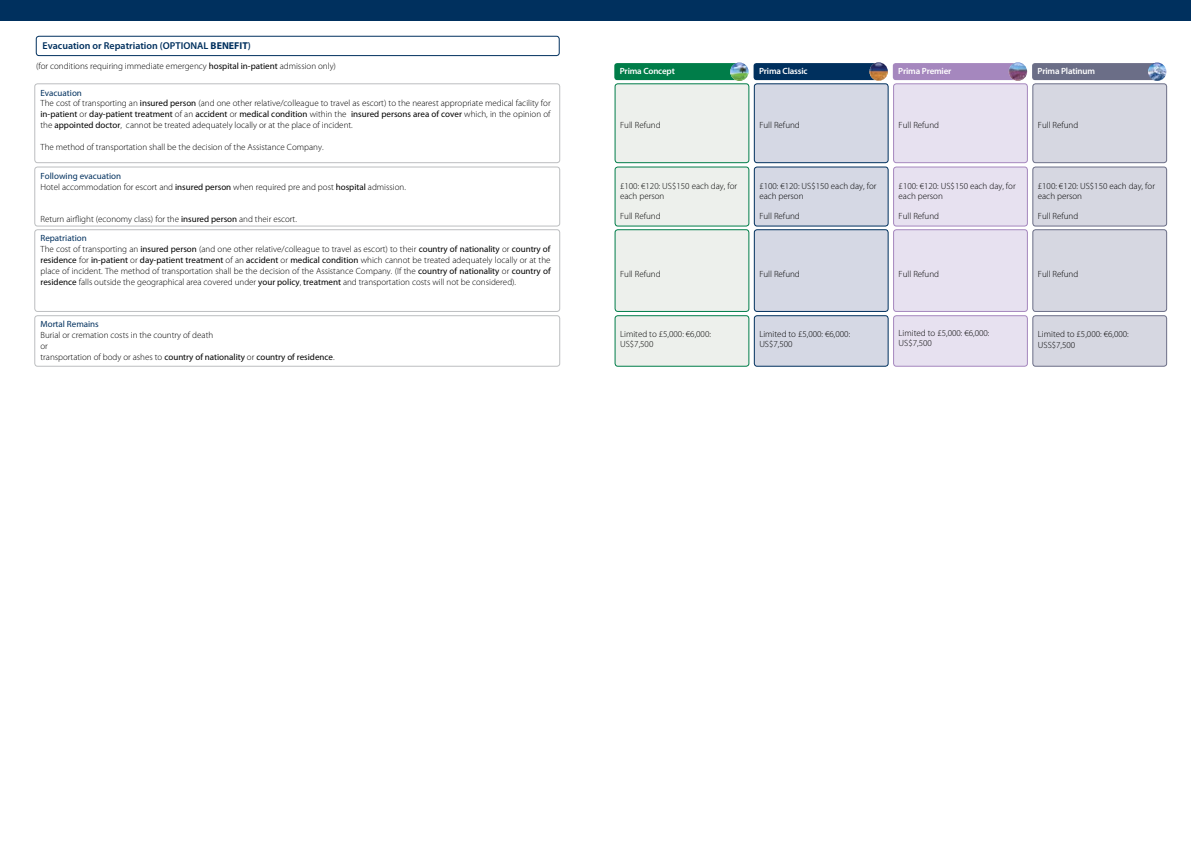
<style>
.page{position:relative;width:1191px;height:842px;background:#fff}
.page>*{position:absolute;margin:0;border:0;box-sizing:border-box;transform-origin:0 0}
.t1{font:600 10px "Myriad Pro";color:#00305e}
.t2{font:300 9px/10.8px "Myriad Pro";color:#000}
.t3{font:600 9px "Myriad Pro";letter-spacing:-.02em;color:#fff}
.t4{font:9px "Myriad Pro";color:#00305e}
.s1{font-weight:700}
.s2{font-weight:400}
.s3{font-weight:400;color:#00305e}
</style>
<div class="page">
<div style="left:35px;top:84px;width:525px;height:79px;border:1px solid #bcbec0;border-radius:3px"></div>
<div style="left:35px;top:167px;width:525px;height:59px;border:1px solid #bcbec0;border-radius:3px"></div>
<div style="left:35px;top:229px;width:525px;height:83px;border:1px solid #bcbec0;border-radius:3px"></div>
<div style="left:35px;top:315px;width:525px;height:51px;border:1px solid #bcbec0;border-radius:3px"></div>
<div style="left:1032px;top:84px;width:134px;height:79px;background:#d6d7e1;border-radius:3px"></div>
<div style="left:1032px;top:84px;width:134px;height:79px;border:1px solid #6b6e87;border-radius:3px"></div>
<div style="left:1032px;top:167px;width:134px;height:59px;background:#d6d7e1;border-radius:3px"></div>
<div style="left:1032px;top:167px;width:134px;height:59px;border:1px solid #6b6e87;border-radius:3px"></div>
<div style="left:1032px;top:230px;width:134px;height:81px;background:#d6d7e1;border-radius:3px"></div>
<div style="left:1032px;top:229px;width:134px;height:83px;border:1px solid #6b6e87;border-radius:3px"></div>
<div style="left:1032px;top:316px;width:134px;height:50px;background:#d6d7e1;border-radius:3px"></div>
<div style="left:1032px;top:315px;width:134px;height:51px;border:1px solid #6b6e87;border-radius:3px"></div>
<div style="left:1032px;top:63px;width:124px;height:17px;background:#6b6e87;border-radius:3px"></div>
<img style="left:1148px;top:63px;width:18px;height:18px;border-radius:9px">
<div style="left:615px;top:84px;width:134px;height:79px;background:#edf0ec;border-radius:3px"></div>
<div style="left:615px;top:84px;width:134px;height:79px;border:1px solid #007d49;border-radius:3px"></div>
<div style="left:615px;top:167px;width:134px;height:59px;background:#edf0ec;border-radius:3px"></div>
<div style="left:615px;top:167px;width:134px;height:59px;border:1px solid #007d49;border-radius:3px"></div>
<div style="left:615px;top:230px;width:134px;height:81px;background:#edf0ec;border-radius:3px"></div>
<div style="left:615px;top:229px;width:134px;height:83px;border:1px solid #007d49;border-radius:3px"></div>
<div style="left:615px;top:316px;width:134px;height:50px;background:#edf0ec;border-radius:3px"></div>
<div style="left:615px;top:315px;width:134px;height:51px;border:1px solid #007d49;border-radius:3px"></div>
<div style="left:614px;top:63px;width:124px;height:17px;background:#007d49;border-radius:3px"></div>
<img style="left:730px;top:63px;width:18px;height:18px;border-radius:9px">
<div style="left:893px;top:84px;width:134px;height:79px;background:#e7e1f0;border-radius:3px"></div>
<div style="left:893px;top:84px;width:134px;height:79px;border:1px solid #a587be;border-radius:3px"></div>
<div style="left:893px;top:167px;width:134px;height:59px;background:#e7e1f0;border-radius:3px"></div>
<div style="left:893px;top:167px;width:134px;height:59px;border:1px solid #a587be;border-radius:3px"></div>
<div style="left:893px;top:230px;width:134px;height:81px;background:#e7e1f0;border-radius:3px"></div>
<div style="left:893px;top:229px;width:134px;height:83px;border:1px solid #a587be;border-radius:3px"></div>
<div style="left:893px;top:316px;width:134px;height:50px;background:#e7e1f0;border-radius:3px"></div>
<div style="left:893px;top:315px;width:134px;height:51px;border:1px solid #a587be;border-radius:3px"></div>
<div style="left:892px;top:63px;width:125px;height:17px;background:#a587be;border-radius:3px"></div>
<img style="left:1008px;top:62px;width:19px;height:19px;border-radius:9px">
<div style="left:754px;top:84px;width:134px;height:79px;background:#d5d8e4;border-radius:3px"></div>
<div style="left:754px;top:84px;width:134px;height:79px;border:1px solid #00305e;border-radius:3px"></div>
<div style="left:754px;top:167px;width:134px;height:59px;background:#d5d8e4;border-radius:3px"></div>
<div style="left:754px;top:167px;width:134px;height:59px;border:1px solid #00305e;border-radius:3px"></div>
<div style="left:754px;top:230px;width:134px;height:81px;background:#d5d8e4;border-radius:3px"></div>
<div style="left:754px;top:229px;width:134px;height:83px;border:1px solid #00305e;border-radius:3px"></div>
<div style="left:754px;top:316px;width:134px;height:50px;background:#d5d8e4;border-radius:3px"></div>
<div style="left:754px;top:315px;width:134px;height:51px;border:1px solid #00305e;border-radius:3px"></div>
<div style="left:753px;top:63px;width:124px;height:17px;background:#00305e;border-radius:3px"></div>
<img style="left:869px;top:62px;width:19px;height:19px;border-radius:9px">
<div style="left:0;top:0;width:1191px;height:20px;background:#00305e"></div>
<div style="left:36px;top:36px;width:523px;height:20px;border:1px solid #00305e;border-radius:3px"></div>
<p class="t1" style="left:43px;top:39px;width:210px">Evacuation or Repatriation (OPTIONAL <span class="s1">BENEFIT</span>)</p>
<p class="t2" style="left:36px;top:60px;width:301px">(for conditions requiring immediate emergency <span class="s2">hospital in-patient</span> admission only)</p>
<p class="t2" style="left:40px;top:87px;width:511px"><span class="s3">Evacuation<br></span>The cost of transporting an <span class="s2">insured person</span> (and one other relative/colleague to travel as escort) to the nearest appropriate medical facility for <span class="s2">in-patient</span> or <span class="s2">day-patient treatment</span> of an <span class="s2">accident</span> or <span class="s2">medical condition</span> within the <span class="s2">insured persons area of cover</span> which, in the opinion of the <span class="s2">appointed doctor</span>, cannot be treated adequately locally or at the place of incident.</p>
<p class="t2" style="left:40px;top:141px;width:284px">The method of transportation shall be the decision of the Assistance Company.</p>
<p class="t2" style="left:40px;top:170px;width:367px"><span class="s3">Following evacuation<br></span>Hotel accommodation for escort and <span class="s2">insured person</span> when required pre and post <span class="s2">hospital</span> admission.</p>
<p class="t2" style="left:40px;top:209px;width:258px;line-height:19.5px">Return airflight (economy class) for the <span class="s2">insured person</span> and their escort.<br><span class="s3">Repatriation</span></p>
<p class="t2" style="left:40px;top:244px;width:511px;text-align:justify">The cost of transporting an <span class="s2">insured person</span> (and one other relative/colleague to travel as escort) to their <span class="s2">country of nationality</span> or <span class="s2">country of residence</span> for <span class="s2">in-patient</span> or <span class="s2">day-patient treatment</span> of an <span class="s2">accident</span> or <span class="s2">medical condition</span> which cannot be treated adequately locally or at the place of incident. The method of transportation shall be the decision of the Assistance Company. (If the <span class="s2">country of nationality</span> or <span class="s2">country of residence</span> falls outside the geographical area covered under <span class="s2">your policy</span>, <span class="s2">treatment</span> and transportation costs will not be considered).</p>
<p class="t4" style="left:40px;top:319px;width:60px">Mortal Remains</p>
<p class="t2" style="left:40px;top:330px;width:296px">Burial or cremation costs in the country of death<br>or<br>transportation of body or ashes to <span class="s2">country of nationality</span> or <span class="s2">country of residence</span>.</p>
<p class="t3" style="left:620px;top:65px;width:57px">Prima Concept</p>
<p class="t3" style="left:759px;top:65px;width:50px">Prima Classic</p>
<p class="t3" style="left:898px;top:65px;width:55px">Prima Premier</p>
<p class="t3" style="left:1037px;top:65px;width:59px">Prima Platinum</p>
<p class="t2" style="left:620px;top:119px;width:42px">Full Refund</p>
<p class="t2" style="left:759px;top:119px;width:42px">Full Refund</p>
<p class="t2" style="left:898px;top:119px;width:42px">Full Refund</p>
<p class="t2" style="left:1037px;top:119px;width:42px">Full Refund</p>
<p class="t2" style="left:620px;top:181px;width:119px;line-height:10px">£100: €120: US$150 each day, for each person</p>
<p class="t2" style="left:620px;top:210px;width:42px">Full Refund</p>
<p class="t2" style="left:759px;top:181px;width:119px;line-height:10px">£100: €120: US$150 each day, for each person</p>
<p class="t2" style="left:759px;top:210px;width:42px">Full Refund</p>
<p class="t2" style="left:898px;top:181px;width:119px;line-height:10px">£100: €120: US$150 each day, for each person</p>
<p class="t2" style="left:898px;top:210px;width:42px">Full Refund</p>
<p class="t2" style="left:1037px;top:181px;width:119px;line-height:10px">£100: €120: US$150 each day, for each person</p>
<p class="t2" style="left:1037px;top:210px;width:42px">Full Refund</p>
<p class="t2" style="left:620px;top:269px;width:42px">Full Refund</p>
<p class="t2" style="left:759px;top:269px;width:42px">Full Refund</p>
<p class="t2" style="left:898px;top:269px;width:42px">Full Refund</p>
<p class="t2" style="left:1037px;top:269px;width:42px">Full Refund</p>
<p class="t2" style="left:620px;top:330px;width:92px;line-height:10px">Limited to £5,000: €6,000:<br>US$7,500</p>
<p class="t2" style="left:759px;top:330px;width:92px;line-height:10px">Limited to £5,000: €6,000:<br>US$7,500</p>
<p class="t2" style="left:898px;top:329px;width:92px;line-height:10px">Limited to £5,000: €6,000:<br>US$7,500</p>
<p class="t2" style="left:1037px;top:329px;width:92px">Limited to £5,000: €6,000:<br>USS$7,500</p>
</div>
